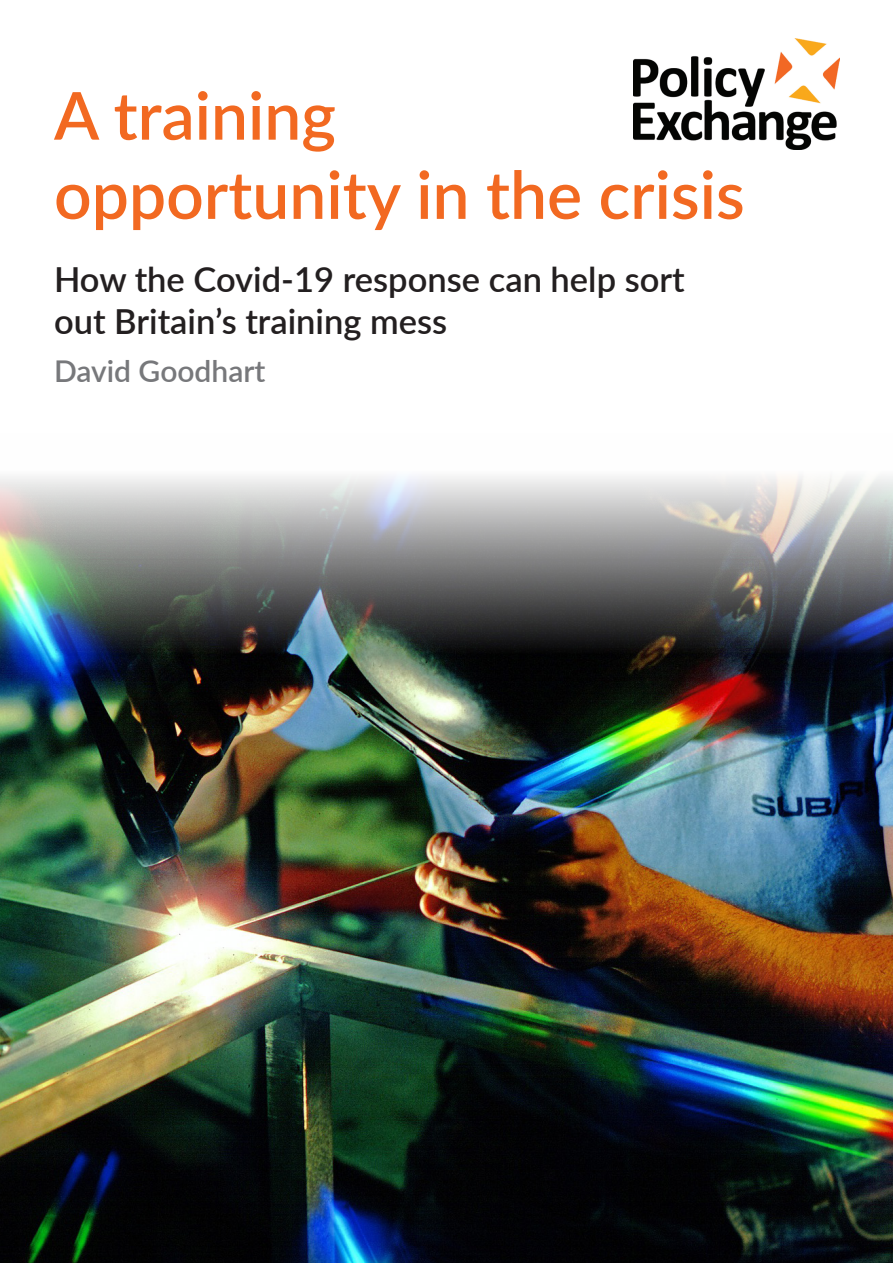
<style>
.page{position:relative;width:893px;height:1263px;background:#fff}
.page>*{position:absolute;margin:0;border:0;box-sizing:border-box;transform-origin:0 0}
.t1{font:600 66px "Lato";color:#f26921}
.Subtitle{font:600 34.5px/41.4px "Lato";color:#231f20}
.Byline{font:600 30px "Lato";color:#77787b}
</style>
<div class="page">
<img style="left:634px;top:39px;width:205px;height:110px">
<img style="left:0;top:476px;width:893px;height:787px">
<p class="t1" style="left:54px;top:68px;width:283px">A training</p>
<p class="t1" style="left:54px;top:147px;width:692px">opportunity in the crisis</p>
<p class="Subtitle" style="left:54px;top:257px;width:632px">How the Covid-19 response can help sort out Britain’s training mess</p>
<p class="Byline" style="left:54px;top:350px;width:213px">David Goodhart</p>
</div>
